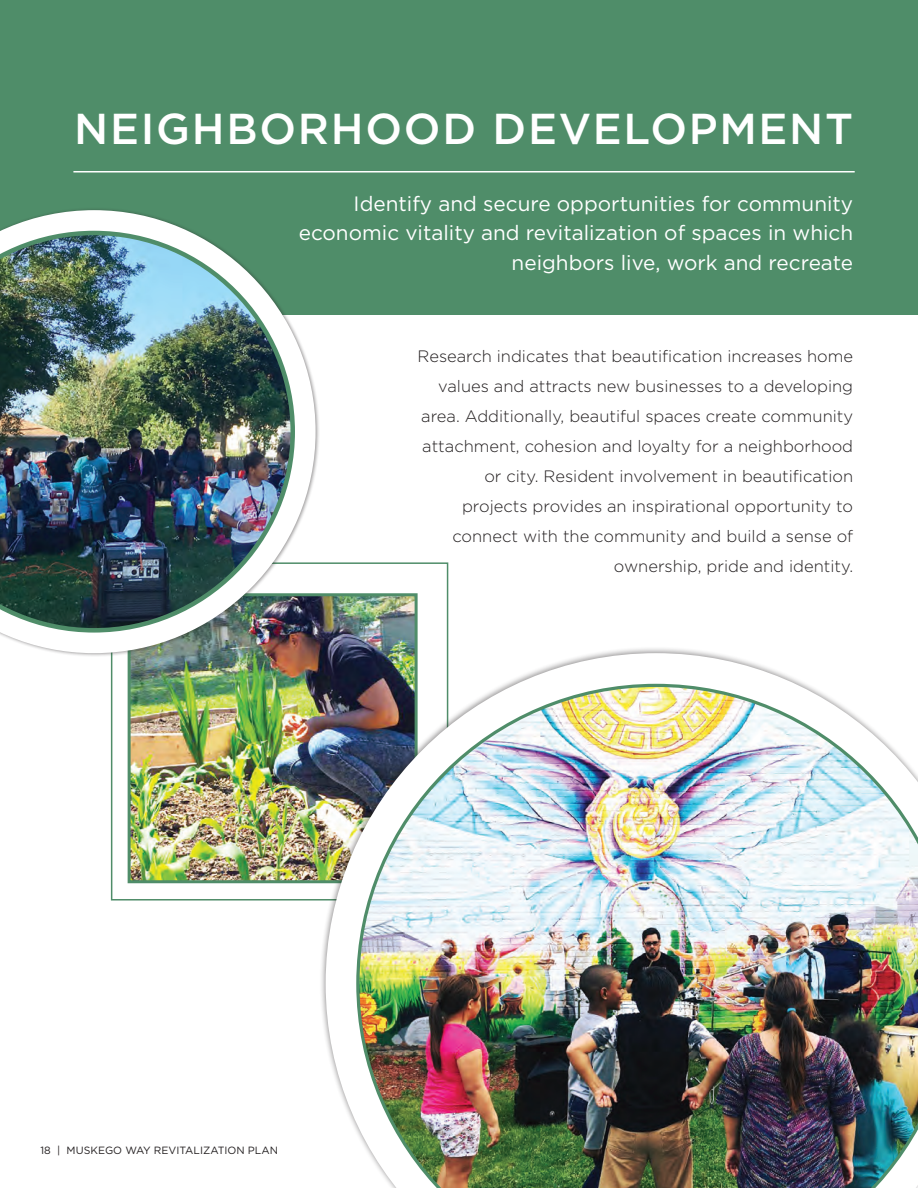
<style>
.page{position:relative;width:918px;height:1188px;background:#fff}
.page>*{position:absolute;margin:0;border:0;box-sizing:border-box;transform-origin:0 0}
.t1{font:500 43.2px "Gotham";letter-spacing:.04em;color:#fff}
.t2{font:20.7px/29.4px "Gotham";color:#fff;text-align:right}
.t3{font:300 16.5px/30px "Gotham";color:#231f20;text-align:right}
.t4{font:10.5px "Gotham";color:#231f20}
</style>
<div class="page">
<img style="left:132px;top:597px;width:282px;height:282px">
<div style="left:128px;top:593px;width:290px;height:290px;border:3px solid #4f8d69"></div>
<div style="left:319px;top:646px;width:599px;height:542px;background:#231f20;opacity:.44"></div>
<img style="left:326px;top:653px;width:592px;height:535px">
<img style="left:356px;top:684px;width:562px;height:504px">
<div style="left:0;top:0;width:918px;height:314px;background:#4f8d69"></div>
<div style="left:0;top:207px;width:320px;height:451px;background:#231f20;opacity:.44"></div>
<svg style="left:0;top:210px;width:316px;height:443px"></svg>
<hr style="left:73px;top:171px;width:782px;height:1px;background:#fff">
<img style="left:0;top:231px;width:295px;height:402px">
<p class="t1" style="left:74px;top:100px;width:780px">NEIGHBORHOOD DEVELOPMENT</p>
<p class="t2" style="left:299px;top:189px;width:556px">Identify and secure opportunities for community economic vitality and revitalization of spaces in which neighbors live, work and recreate</p>
<p class="t3" style="left:418px;top:340px;width:437px">Research indicates that beautification increases home values and attracts new businesses to a developing area. Additionally, beautiful spaces create community attachment, cohesion and loyalty for a neighborhood or city. Resident involvement in beautification projects provides an inspirational opportunity to connect with the community and build a sense of ownership, pride and identity.</p>
<p class="t4" style="left:40px;top:1143px;width:239px">18 | MUSKEGO WAY REVITALIZATION PLAN</p>
</div>
